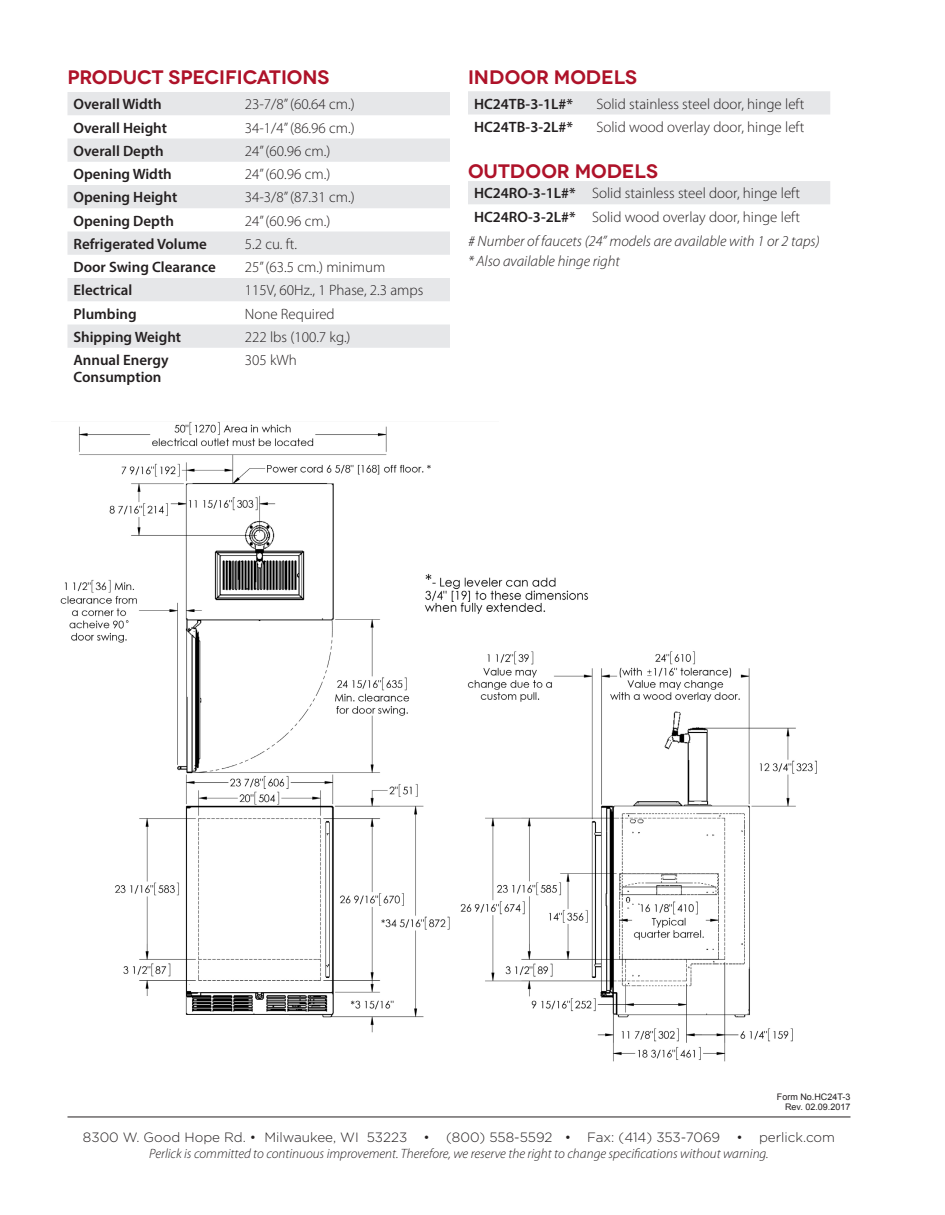
<style>
.page{position:relative;width:945px;height:1215px;background:#fff}
.page>*{position:absolute;margin:0;border:0;box-sizing:border-box;transform-origin:0 0}
.t1{font:600 19.5px "Novecentowide";color:#ae1229}
.t2{font:300 15px "Myriad Pro";color:#231f20}
.t3{font:600 15px "Myriad Pro";color:#231f20}
.t4{font:italic 300 15px "Myriad Pro";color:#231f20}
.t5{font:italic 300 13.5px "Myriad Pro";color:#231f20}
.t6{font:300 13.5px "Gotham";color:#231f20}
.t7{font:9px/10.8px "Arial";color:#231f20;text-align:right}
</style>
<div class="page">
<hr style="left:68px;top:1117px;width:782px;height:1px;background:#231f20">
<img style="left:60px;top:422px;width:757px;height:639px">
<svg style="left:68px;top:92px;width:382px;height:256px;fill:#e6e7e9"></svg>
<div style="left:468px;top:91px;width:362px;height:24px;background:#e6e7e9"></div>
<div style="left:468px;top:181px;width:362px;height:23px;background:#e6e7e9"></div>
<div style="left:14px;top:1016px;width:275px;height:58px;background:#fff"></div>
<div style="left:500px;top:422px;width:350px;height:58px;background:#fff"></div>
<div style="left:799px;top:434px;width:113px;height:311px;background:#fff"></div>
<p class="t1" style="left:68px;top:65px;width:263px">PRODUCT SPECIFICATIONS</p>
<p class="t1" style="left:468px;top:65px;width:171px">INDOOR MODELS</p>
<p class="t3" style="left:74px;top:95px;width:90px">Overall Width</p>
<p class="t2" style="left:245px;top:95px;width:111px">23-7/8” (60.64 cm.)</p>
<p class="t3" style="left:74px;top:118px;width:95px">Overall Height</p>
<p class="t2" style="left:245px;top:118px;width:111px">34-1/4” (86.96 cm.)</p>
<p class="t3" style="left:74px;top:141px;width:92px">Overall Depth</p>
<p class="t2" style="left:245px;top:142px;width:87px">24” (60.96 cm.)</p>
<p class="t3" style="left:74px;top:164px;width:100px">Opening Width</p>
<p class="t2" style="left:245px;top:165px;width:87px">24” (60.96 cm.)</p>
<p class="t3" style="left:74px;top:188px;width:105px">Opening Height</p>
<p class="t2" style="left:245px;top:188px;width:111px">34-3/8” (87.31 cm.)</p>
<p class="t3" style="left:74px;top:211px;width:102px">Opening Depth</p>
<p class="t2" style="left:245px;top:211px;width:87px">24” (60.96 cm.)</p>
<p class="t3" style="left:74px;top:234px;width:135px">Refrigerated Volume</p>
<p class="t2" style="left:245px;top:235px;width:54px">5.2 cu. ft.</p>
<p class="t3" style="left:74px;top:257px;width:144px">Door Swing Clearance</p>
<p class="t2" style="left:245px;top:258px;width:142px">25” (63.5 cm.) minimum</p>
<p class="t3" style="left:74px;top:281px;width:60px">Electrical</p>
<p class="t2" style="left:245px;top:281px;width:180px">115V, 60Hz., 1 Phase, 2.3 amps</p>
<p class="t3" style="left:74px;top:304px;width:65px">Plumbing</p>
<p class="t2" style="left:245px;top:304px;width:91px">None Required</p>
<p class="t3" style="left:74px;top:327px;width:109px">Shipping Weight</p>
<p class="t2" style="left:245px;top:328px;width:107px">222 lbs (100.7 kg.)</p>
<p class="t3" style="left:74px;top:350px;width:97px">Annual Energy</p>
<p class="t3" style="left:74px;top:367px;width:90px">Consumption</p>
<p class="t2" style="left:245px;top:351px;width:53px">305 kWh</p>
<p class="t3" style="left:474px;top:94px;width:100px">HC24TB-3-1L#*</p>
<p class="t2" style="left:596px;top:94px;width:209px">Solid stainless steel door, hinge left</p>
<p class="t3" style="left:474px;top:117px;width:100px">HC24TB-3-2L#*</p>
<p class="t2" style="left:596px;top:118px;width:209px">Solid wood overlay door, hinge left</p>
<p class="t1" style="left:468px;top:160px;width:191px">OUTDOOR MODELS</p>
<p class="t3" style="left:474px;top:184px;width:103px">HC24RO-3-1L#*</p>
<p class="t2" style="left:592px;top:184px;width:209px">Solid stainless steel door, hinge left</p>
<p class="t3" style="left:474px;top:207px;width:103px">HC24RO-3-2L#*</p>
<p class="t2" style="left:592px;top:208px;width:209px">Solid wood overlay door, hinge left</p>
<p class="t4" style="left:468px;top:252px;width:153px">* Also available hinge right</p>
<p class="t4" style="left:468px;top:232px;width:353px"># Number of faucets (24” models are available with 1 or 2 taps)</p>
<p class="t7" style="left:777px;top:1091px;width:75px">Form No.HC24T-3<br>Rev. 02.09.2017</p>
<p class="t6" style="left:83px;top:1129px;width:754px">8300 W. Good Hope Rd. • Milwaukee, WI 53223 • (800) 558-5592 • Fax: (414) 353-7069 • perlick.com</p>
<p class="t5" style="left:149px;top:1146px;width:621px">Perlick is committed to continuous improvement. Therefore, we reserve the right to change specifications without warning.</p>
</div>
